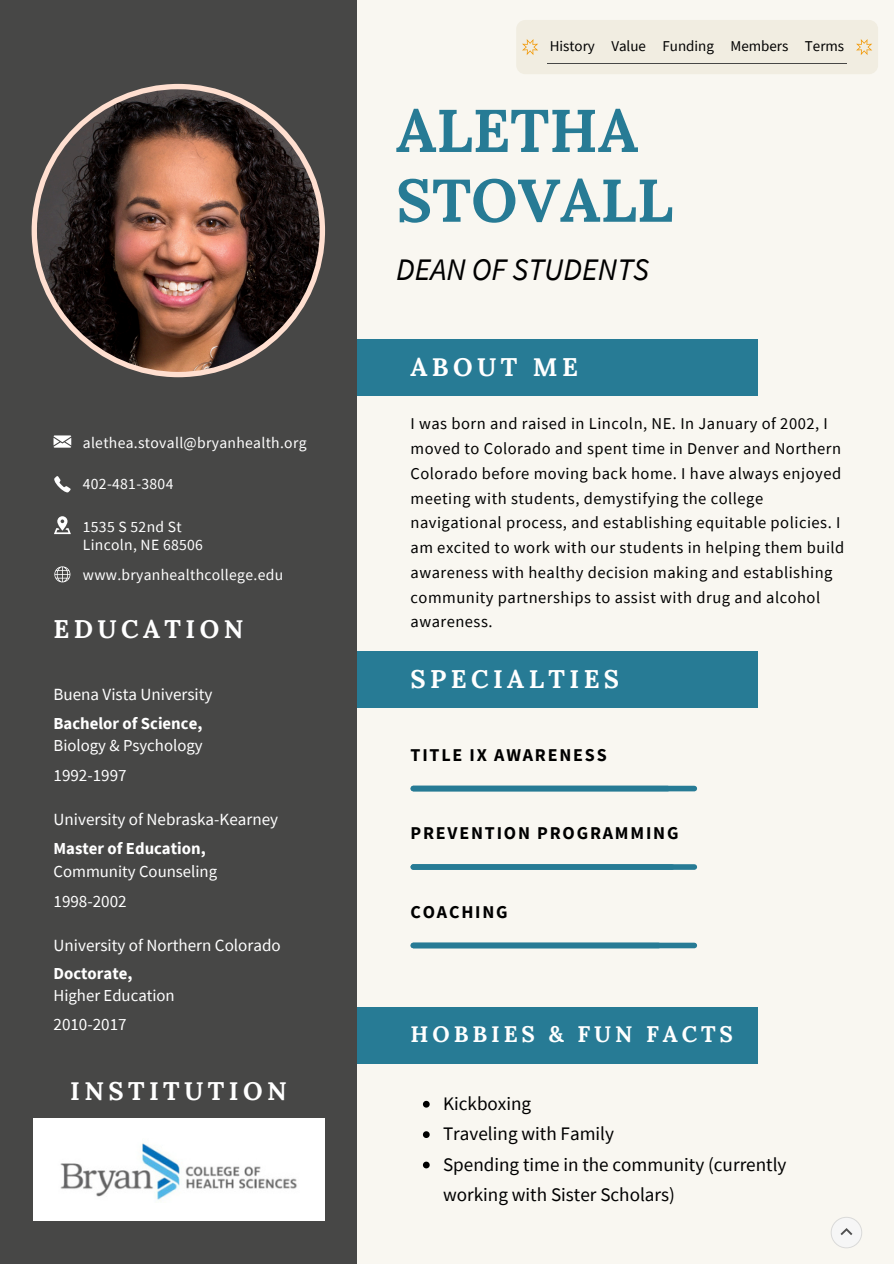
<style>
.page{position:relative;width:894px;height:1264px;background:#fff}
.page>*{position:absolute;margin:0;border:0;box-sizing:border-box;transform-origin:0 0}
.t1{font:700 60.15px/69.8px "Lora";color:#277b95}
.t2{font:italic 31.35px "Source Sans Pro";color:#000}
.t3{font:700 25.5px "Lora";letter-spacing:.175em;color:#fff}
.t4{font:700 22.5px "Lora";letter-spacing:.175em;color:#fff}
.t5{font:19.05px/30.5px "Source Sans Pro";color:#000}
.t6{font:700 18px "Source Sans Pro";letter-spacing:.1em;color:#000}
.t7{font:17.1px "Source Sans Pro";color:#fff}
.t8{font:16.8px "Source Sans Pro";color:#fff}
.t9{font:700 16.8px "Source Sans Pro";color:#fff}
.t10{font:16.5px/24.8px "Source Sans Pro";letter-spacing:.03em;color:#000}
.t11{font:15.6px "Source Sans Pro";letter-spacing:.02em;color:#fff}
.t12{font:15px "Source Sans Pro";color:#000}
</style>
<div class="page">
<div style="left:0;top:0;width:893px;height:1263px;background:#f9f7f1"></div>
<div style="left:0;top:0;width:357px;height:1263px;background:#474746"></div>
<div style="left:357px;top:340px;width:400px;height:56px;background:#277b95"></div>
<svg style="left:32px;top:84px;width:293px;height:293px"></svg>
<div style="left:357px;top:651px;width:400px;height:56px;background:#277b95"></div>
<div style="left:413px;top:785px;width:281px;height:6px;background:#277b95"></div>
<div style="left:413px;top:864px;width:281px;height:5px;background:#277b95"></div>
<div style="left:413px;top:942px;width:281px;height:6px;background:#277b95"></div>
<svg style="left:53px;top:435px;width:18px;height:12px"></svg>
<svg style="left:54px;top:476px;width:17px;height:16px"></svg>
<svg style="left:54px;top:516px;width:17px;height:18px"></svg>
<svg style="left:54px;top:566px;width:16px;height:16px"></svg>
<div style="left:357px;top:1006px;width:400px;height:57px;background:#277b95"></div>
<div style="left:516px;top:20px;width:361px;height:54px;background:#f1ede1;border-radius:9px"></div>
<svg style="left:522px;top:39px;width:350px;height:16px"></svg>
<hr style="left:547px;top:63px;width:299px;height:1px;background:#474746">
<div style="left:33px;top:1118px;width:291px;height:103px;background:#fff"></div>
<img style="left:60px;top:1143px;width:237px;height:57px">
<svg style="left:423px;top:1100px;width:6px;height:7px"></svg>
<svg style="left:423px;top:1131px;width:6px;height:6px"></svg>
<svg style="left:423px;top:1161px;width:6px;height:7px"></svg>
<svg style="left:831px;top:1217px;width:31px;height:31px"></svg>
<p class="t11" style="left:83px;top:432px;width:225px">alethea.stovall@bryanhealth.org</p>
<p class="t11" style="left:83px;top:474px;width:92px">402-481-3804</p>
<p class="t11" style="left:83px;top:516px;width:100px">1535 S 52nd St</p>
<p class="t11" style="left:83px;top:534px;width:122px">Lincoln, NE 68506</p>
<p class="t11" style="left:83px;top:564px;width:202px">www.bryanhealthcollege.edu</p>
<p class="t3" style="left:53px;top:612px;width:191px">EDUCATION</p>
<p class="t7" style="left:53px;top:683px;width:160px">Buena Vista University</p>
<h3 class="t9" style="left:53px;top:712px;width:150px">Bachelor of Science,</h3>
<p class="t8" style="left:53px;top:734px;width:151px">Biology &amp; Psychology</p>
<p class="t7" style="left:53px;top:764px;width:75px">1992-1997</p>
<p class="t7" style="left:53px;top:808px;width:226px">University of Nebraska-Kearney</p>
<p class="t9" style="left:53px;top:837px;width:154px">Master of Education,</p>
<p class="t8" style="left:53px;top:860px;width:165px">Community Counseling</p>
<p class="t7" style="left:53px;top:890px;width:75px">1998-2002</p>
<p class="t7" style="left:53px;top:933px;width:229px">University of Northern Colorado</p>
<p class="t9" style="left:53px;top:962px;width:80px">Doctorate,</p>
<p class="t8" style="left:53px;top:984px;width:123px">Higher Education</p>
<h3 class="t7" style="left:53px;top:1013px;width:75px">2010-2017</h3>
<p class="t3" style="left:70px;top:1074px;width:218px">INSTITUTION</p>
<p class="t12" style="left:549px;top:36px;width:47px">History</p>
<p class="t12" style="left:611px;top:36px;width:36px">Value</p>
<p class="t12" style="left:662px;top:36px;width:53px">Funding</p>
<p class="t12" style="left:730px;top:36px;width:59px">Members</p>
<p class="t12" style="left:804px;top:36px;width:41px">Terms</p>
<p class="t1" style="left:396px;top:95px;width:278px">ALETHA<br>STOVALL</p>
<p class="t2" style="left:396px;top:249px;width:254px">DEAN OF STUDENTS</p>
<p class="t3" style="left:410px;top:351px;width:169px">ABOUT ME</p>
<h3 class="t10" style="left:410px;top:411px;width:435px">I was born and raised in Lincoln, NE. In January of 2002, I moved to Colorado and spent time in Denver and Northern Colorado before moving back home. I have always enjoyed meeting with students, demystifying the college navigational process, and establishing equitable policies. I am excited to work with our students in helping them build awareness with healthy decision making and establishing community partnerships to assist with drug and alcohol awareness.</h3>
<p class="t3" style="left:410px;top:662px;width:210px">SPECIALTIES</p>
<p class="t6" style="left:410px;top:743px;width:198px">TITLE IX AWARENESS</p>
<p class="t6" style="left:410px;top:821px;width:269px">PREVENTION PROGRAMMING</p>
<p class="t6" style="left:410px;top:900px;width:99px">COACHING</p>
<h3 class="t4" style="left:410px;top:1019px;width:324px">HOBBIES &amp; FUN FACTS</h3>
<p class="t5" style="left:443px;top:1087px;width:90px">Kickboxing</p>
<h1 class="t5" style="left:443px;top:1118px;width:172px">Traveling with Family</h1>
<h2 class="t5" style="left:443px;top:1148px;width:345px">Spending time in the community (currently working with Sister Scholars)</h2>
</div>
